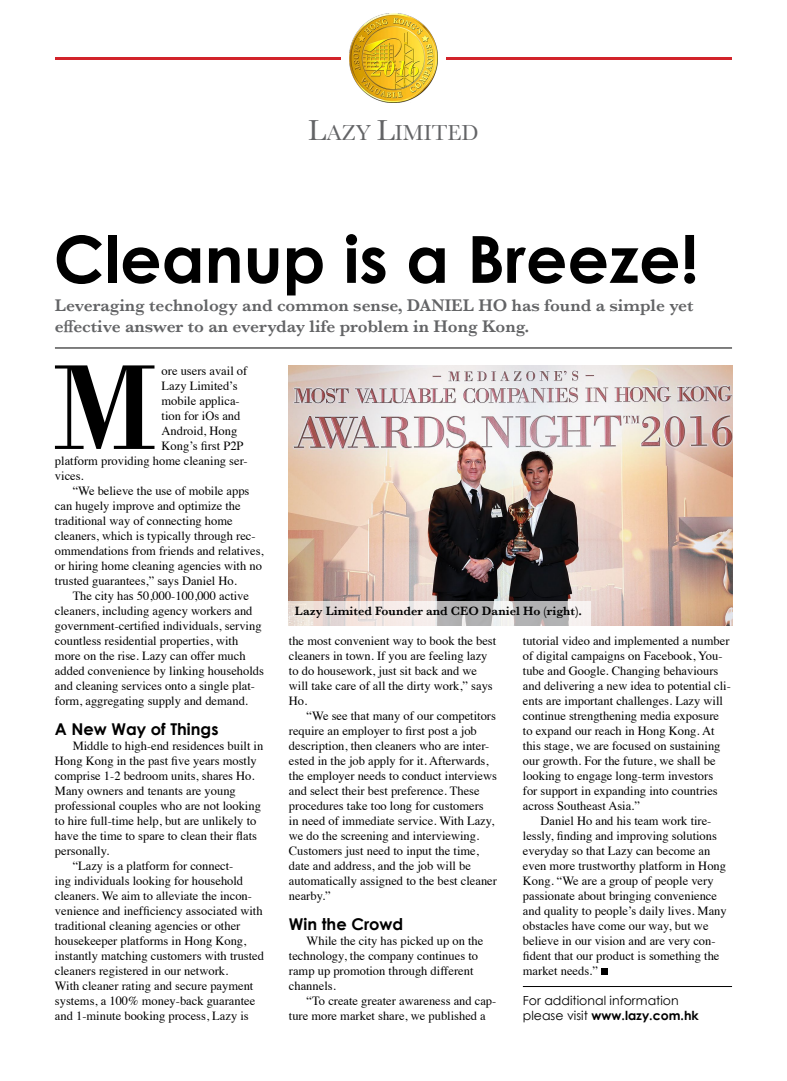
<style>
.page{position:relative;width:787px;height:1081px;background:#fff}
.page>*{position:absolute;margin:0;border:0;box-sizing:border-box;transform-origin:0 0}
.t1{font:700 65px "Century Gothic";color:#000}
.t2{font:22.5px "Baskerville";color:#636466}
.t3{font:600 17.5px/21px "Baskerville";color:#636466}
.t4{font:700 16.25px "Century Gothic";color:#000}
.t5{font:12.5px/15px "Times";color:#000}
.t6{font:12.5px/15px "Century Gothic";color:#000}
.t7{font:600 12.5px "Baskerville";color:#000}
.s1{font-size:30px}
.s2{font-weight:700}
</style>
<div class="page">
<hr style="left:55px;top:347px;width:677px;height:1px;background:#000">
<svg style="left:55px;top:365px;width:99px;height:84px"></svg>
<hr style="left:523px;top:986px;width:209px;height:1px;background:#000">
<div style="left:601px;top:968px;width:7px;height:7px;background:#000"></div>
<hr style="left:55px;top:57px;width:285px;height:2px;background:#d2232a">
<hr style="left:446px;top:57px;width:286px;height:2px;background:#d2232a">
<img style="left:349px;top:14px;width:89px;height:88px">
<img style="left:288px;top:365px;width:444px;height:260px">
<svg style="left:288px;top:601px;width:302px;height:24px"></svg>
<h2 class="t2" style="left:308px;top:119px;width:172px"><span class="s1">L</span>AZY <span class="s1">L</span>IMITED</h2>
<h1 class="t1" style="left:54px;top:218px;width:646px">Cleanup is a Breeze!</h1>
<h3 class="t3" style="left:55px;top:294px;width:640px">Leveraging technology and common sense, DANIEL HO has found a simple yet effective answer to an everyday life problem in Hong Kong.</h3>
<p class="t5" style="left:162px;top:362px;width:87px">ore users avail of</p>
<p class="t5" style="left:162px;top:377px;width:78px">Lazy Limited’s</p>
<p class="t5" style="left:162px;top:392px;width:80px">mobile applica-</p>
<p class="t5" style="left:162px;top:407px;width:80px">tion for iOs and</p>
<p class="t5" style="left:162px;top:422px;width:77px">Android, Hong</p>
<p class="t5" style="left:162px;top:437px;width:83px">Kong’s first P2P</p>
<p class="t5" style="left:55px;top:452px;width:194px">platform providing home cleaning ser-</p>
<p class="t5" style="left:55px;top:467px;width:30px">vices.</p>
<p class="t5" style="left:73px;top:482px;width:178px">“We believe the use of mobile apps</p>
<p class="t5" style="left:55px;top:497px;width:187px">can hugely improve and optimize the</p>
<p class="t5" style="left:55px;top:512px;width:179px">traditional way of connecting home</p>
<p class="t5" style="left:55px;top:527px;width:202px">cleaners, which is typically through rec-</p>
<p class="t5" style="left:55px;top:542px;width:210px">ommendations from friends and relatives,</p>
<p class="t5" style="left:55px;top:557px;width:208px">or hiring home cleaning agencies with no</p>
<p class="t5" style="left:55px;top:572px;width:183px">trusted guarantees,” says Daniel Ho.</p>
<p class="t5" style="left:73px;top:587px;width:178px">The city has 50,000-100,000 active</p>
<p class="t5" style="left:55px;top:602px;width:199px">cleaners, including agency workers and</p>
<p class="t5" style="left:55px;top:617px;width:208px">government-certified individuals, serving</p>
<p class="t5" style="left:55px;top:632px;width:185px">countless residential properties, with</p>
<p class="t5" style="left:55px;top:647px;width:192px">more on the rise. Lazy can offer much</p>
<p class="t5" style="left:55px;top:662px;width:211px">added convenience by linking households</p>
<p class="t5" style="left:55px;top:677px;width:201px">and cleaning services onto a single plat-</p>
<p class="t5" style="left:55px;top:692px;width:195px">form, aggregating supply and demand.</p>
<h3 class="t4" style="left:55px;top:719px;width:165px">A New Way of Things</h3>
<p class="t5" style="left:73px;top:737px;width:192px">Middle to high-end residences built in</p>
<p class="t5" style="left:55px;top:752px;width:203px">Hong Kong in the past five years mostly</p>
<p class="t5" style="left:55px;top:767px;width:201px">comprise 1-2 bedroom units, shares Ho.</p>
<p class="t5" style="left:55px;top:782px;width:182px">Many owners and tenants are young</p>
<p class="t5" style="left:55px;top:797px;width:207px">professional couples who are not looking</p>
<p class="t5" style="left:55px;top:812px;width:203px">to hire full-time help, but are unlikely to</p>
<p class="t5" style="left:55px;top:827px;width:204px">have the time to spare to clean their flats</p>
<p class="t5" style="left:55px;top:842px;width:56px">personally.</p>
<p class="t5" style="left:73px;top:857px;width:162px">“Lazy is a platform for connect-</p>
<p class="t5" style="left:55px;top:872px;width:190px">ing individuals looking for household</p>
<p class="t5" style="left:55px;top:887px;width:198px">cleaners. We aim to alleviate the incon-</p>
<p class="t5" style="left:55px;top:902px;width:209px">venience and inefficiency associated with</p>
<p class="t5" style="left:55px;top:917px;width:187px">traditional cleaning agencies or other</p>
<p class="t5" style="left:55px;top:932px;width:193px">housekeeper platforms in Hong Kong,</p>
<p class="t5" style="left:55px;top:947px;width:211px">instantly matching customers with trusted</p>
<p class="t5" style="left:55px;top:962px;width:175px">cleaners registered in our network.</p>
<p class="t5" style="left:55px;top:977px;width:200px">With cleaner rating and secure payment</p>
<p class="t5" style="left:55px;top:992px;width:202px">systems, a 100% money-back guarantee</p>
<p class="t5" style="left:55px;top:1007px;width:195px">and 1-minute booking process, Lazy is</p>
<p class="t7" style="left:295px;top:602px;width:288px">Lazy Limited Founder and CEO Daniel Ho (right).</p>
<p class="t5" style="left:289px;top:632px;width:209px">the most convenient way to book the best cleaners in town. If you are feeling lazy to do housework, just sit back and we will take care of all the dirty work,” says<br>Ho.</p>
<p class="t5" style="left:289px;top:707px;width:209px;text-indent:18px">“We see that many of our competitors require an employer to first post a job description, then cleaners who are inter&shy;ested in the job apply for it. Afterwards, the employer needs to conduct interviews and select their best preference. These procedures take too long for customers<br>in need of immediate service. With Lazy, we do the screening and interviewing.<br>Customers just need to input the time, date and address, and the job will be automatically assigned to the best cleaner nearby.”</p>
<h3 class="t4" style="left:289px;top:914px;width:116px">Win the Crowd</h3>
<p class="t5" style="left:289px;top:932px;width:196px;text-indent:18px">While the city has picked up on the technology, the company continues to ramp up promotion through different channels.</p>
<p class="t5" style="left:289px;top:992px;width:209px;text-indent:18px">“To create greater awareness and cap&shy;ture more market share, we published a</p>
<p class="t5" style="left:523px;top:632px;width:208px">tutorial video and implemented a number</p>
<p class="t5" style="left:523px;top:647px;width:201px">of digital campaigns on Facebook, You-</p>
<p class="t5" style="left:523px;top:662px;width:197px">tube and Google. Changing behaviours</p>
<p class="t5" style="left:523px;top:677px;width:209px">and delivering a new idea to potential cli-</p>
<p class="t5" style="left:523px;top:692px;width:201px">ents are important challenges. Lazy will</p>
<p class="t5" style="left:523px;top:707px;width:198px">continue strengthening media exposure</p>
<p class="t5" style="left:523px;top:722px;width:193px">to expand our reach in Hong Kong. At</p>
<p class="t5" style="left:523px;top:737px;width:199px">this stage, we are focused on sustaining</p>
<p class="t5" style="left:523px;top:752px;width:194px">our growth. For the future, we shall be</p>
<p class="t5" style="left:523px;top:767px;width:192px">looking to engage long-term investors</p>
<p class="t5" style="left:523px;top:782px;width:196px">for support in expanding into countries</p>
<p class="t5" style="left:523px;top:797px;width:119px">across Southeast Asia.”</p>
<p class="t5" style="left:540px;top:812px;width:172px">Daniel Ho and his team work tire-</p>
<p class="t5" style="left:523px;top:827px;width:195px">lessly, finding and improving solutions</p>
<p class="t5" style="left:523px;top:842px;width:189px">everyday so that Lazy can become an</p>
<p class="t5" style="left:523px;top:857px;width:205px">even more trustworthy platform in Hong</p>
<p class="t5" style="left:523px;top:872px;width:192px">Kong. “We are a group of people very</p>
<p class="t5" style="left:523px;top:887px;width:196px">passionate about bringing convenience</p>
<p class="t5" style="left:523px;top:902px;width:205px">and quality to people’s daily lives. Many</p>
<p class="t5" style="left:523px;top:917px;width:187px">obstacles have come our way, but we</p>
<p class="t5" style="left:523px;top:932px;width:194px">believe in our vision and are very con-</p>
<p class="t5" style="left:523px;top:947px;width:198px">fident that our product is something the</p>
<p class="t5" style="left:523px;top:962px;width:76px">market needs.”</p>
<p class="t6" style="left:523px;top:993px;width:177px">For additional information please visit <span class="s2">www.lazy.com.hk</span></p>
</div>
